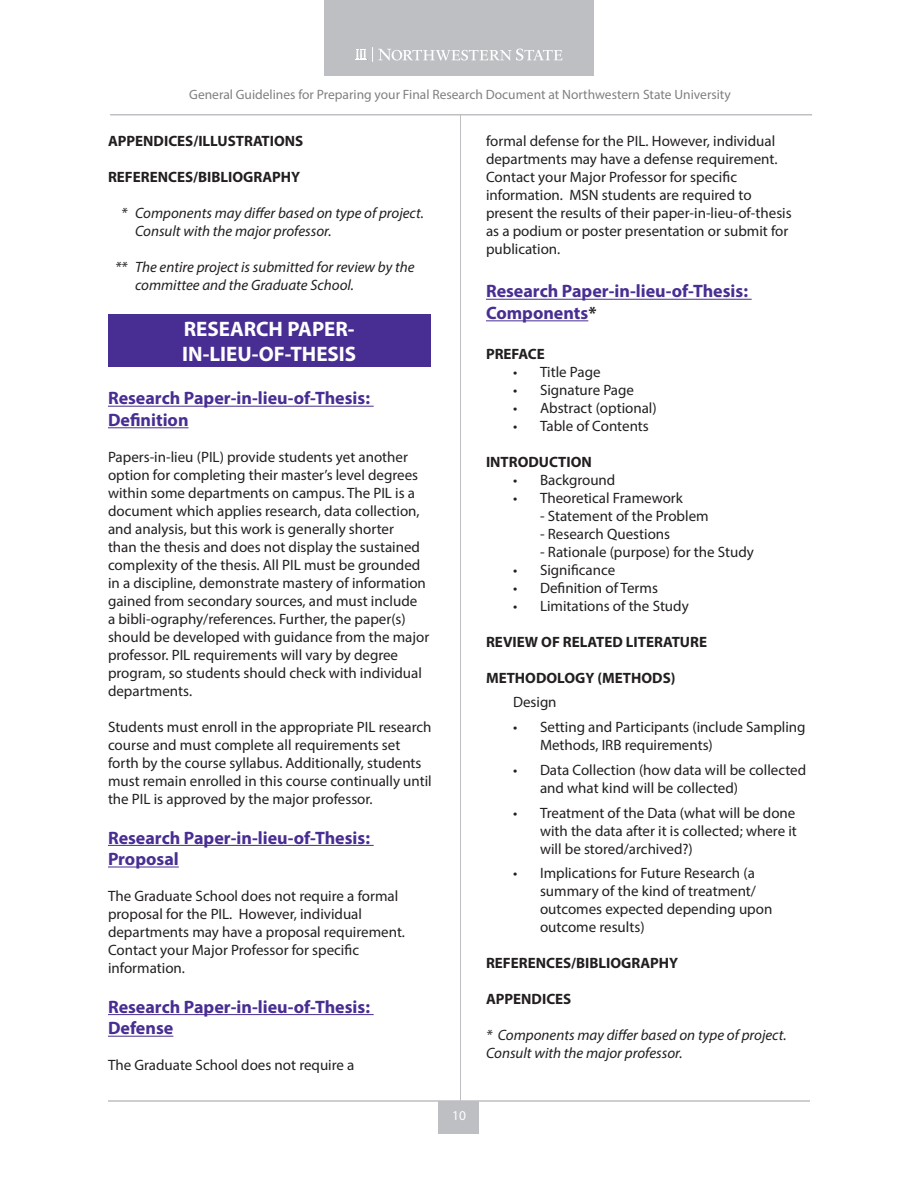
<style>
.page{position:relative;width:918px;height:1188px;background:#fff}
.page>*{position:absolute;margin:0;border:0;box-sizing:border-box;transform-origin:0 0}
.t1{font:700 21px "Myriad Pro";color:#fff}
.t2{font:700 18px/21.6px "Myriad Pro";color:#482e92}
.t3{font:15px/18px "Myriad Pro";color:#231f20}
.t4{font:italic 15px/18px "Myriad Pro";color:#231f20}
.t5{font:700 15px "Myriad Pro";color:#231f20}
.t6{font:13.5px "Myriad Pro";color:#808083}
.t7{font:13.5px "Myriad Pro";color:#fff}
.s1{color:#231f20}
</style>
<div class="page">
<div style="left:439px;top:1101px;width:40px;height:32px;background:#bebfc2"></div>
<div style="left:324px;top:0;width:270px;height:76px;background:#bebfc2"></div>
<hr style="left:108px;top:1100px;width:702px;height:2px;background:#bebfc2">
<svg style="left:356px;top:47px;width:207px;height:15px"></svg>
<hr style="left:108px;top:406px;width:266px;height:1px;background:#482e92">
<hr style="left:108px;top:427px;width:81px;height:1px;background:#482e92">
<hr style="left:108px;top:845px;width:266px;height:1px;background:#482e92">
<hr style="left:108px;top:867px;width:71px;height:1px;background:#482e92">
<hr style="left:108px;top:1014px;width:266px;height:1px;background:#482e92">
<hr style="left:108px;top:1036px;width:65px;height:1px;background:#482e92">
<div style="left:108px;top:314px;width:322px;height:53px;background:#482e92"></div>
<hr style="left:486px;top:299px;width:266px;height:1px;background:#482e92">
<hr style="left:486px;top:320px;width:102px;height:1px;background:#482e92">
<hr style="left:460px;top:115px;width:1px;height:987px;background:#bebfc2">
<hr style="left:110px;top:114px;width:702px;height:1px;background:#bebfc2">
<p class="t6" style="left:189px;top:86px;width:543px">General Guidelines for Preparing your Final Research Document at Northwestern State University</p>
<p class="t5" style="left:108px;top:131px;width:197px">APPENDICES/ILLUSTRATIONS</p>
<p class="t5" style="left:108px;top:167px;width:194px">REFERENCES/BIBLIOGRAPHY</p>
<p class="t4" style="left:135px;top:204px;width:290px;text-indent:-14px">* Components may differ based on type of project.<br>Consult with the major professor.</p>
<p class="t4" style="left:135px;top:258px;width:281px;text-indent:-20px">** The entire project is submitted for review by the committee and the Graduate School.</p>
<p class="t1" style="left:184px;top:315px;width:172px">RESEARCH PAPER-</p>
<p class="t1" style="left:182px;top:340px;width:176px">IN-LIEU-OF-THESIS</p>
<p class="t2" style="left:108px;top:387px;width:264px">Research Paper-in-lieu-of-Thesis:<br>Definition</p>
<p class="t3" style="left:108px;top:448px;width:323px">Papers-in-lieu (PIL) provide students yet another option for completing their master’s level degrees within some departments on campus. The PIL is a document which applies research, data collection, and analysis, but this work is generally shorter<br>than the thesis and does not display the sustained complexity of the thesis. All PIL must be grounded in a discipline, demonstrate mastery of information gained from secondary sources, and must include<br>a bibli-ography/references. Further, the paper(s) should be developed with guidance from the major professor. PIL requirements will vary by degree program, so students should check with individual departments.</p>
<p class="t3" style="left:108px;top:718px;width:325px">Students must enroll in the appropriate PIL research course and must complete all requirements set forth by the course syllabus. Additionally, students must remain enrolled in this course continually until the PIL is approved by the major professor.</p>
<p class="t2" style="left:108px;top:826px;width:264px">Research Paper-in-lieu-of-Thesis:<br>Proposal</p>
<p class="t3" style="left:108px;top:887px;width:299px">The Graduate School does not require a formal proposal for the PIL. However, individual departments may have a proposal requirement.<br>Contact your Major Professor for specific information.</p>
<p class="t2" style="left:108px;top:995px;width:264px">Research Paper-in-lieu-of-Thesis:<br>Defense</p>
<p class="t3" style="left:108px;top:1056px;width:248px">The Graduate School does not require a</p>
<p class="t7" style="left:452px;top:1107px;width:15px">10</p>
<p class="t3" style="left:486px;top:132px;width:307px">formal defense for the PIL. However, individual departments may have a defense requirement.<br>Contact your Major Professor for specific information. MSN students are required to present the results of their paper-in-lieu-of-thesis as a podium or poster presentation or submit for publication.</p>
<p class="t2" style="left:486px;top:280px;width:264px">Research Paper-in-lieu-of-Thesis:<br>Components<span class="s1">*</span></p>
<p class="t5" style="left:486px;top:344px;width:60px">PREFACE</p>
<p class="t3" style="left:513px;top:362px;width:89px">• Title Page</p>
<p class="t3" style="left:513px;top:380px;width:123px">• Signature Page</p>
<p class="t3" style="left:513px;top:398px;width:145px">• Abstract (optional)</p>
<p class="t3" style="left:513px;top:416px;width:137px">• Table of Contents</p>
<p class="t5" style="left:486px;top:452px;width:107px">INTRODUCTION</p>
<p class="t3" style="left:513px;top:470px;width:104px">• Background</p>
<p class="t3" style="left:513px;top:488px;width:171px">• Theoretical Framework</p>
<p class="t3" style="left:540px;top:506px;width:170px">- Statement of the Problem</p>
<p class="t3" style="left:540px;top:524px;width:132px">- Research Questions</p>
<p class="t3" style="left:540px;top:542px;width:215px">- Rationale (purpose) for the Study</p>
<p class="t3" style="left:513px;top:560px;width:104px">• Significance</p>
<p class="t3" style="left:513px;top:578px;width:146px">• Definition of Terms</p>
<p class="t3" style="left:513px;top:596px;width:177px">• Limitations of the Study</p>
<p class="t5" style="left:486px;top:632px;width:223px">REVIEW OF RELATED LITERATURE</p>
<p class="t5" style="left:486px;top:668px;width:191px">METHODOLOGY (METHODS)</p>
<p class="t3" style="left:513px;top:693px;width:45px">Design</p>
<p class="t3" style="left:540px;top:718px;width:267px;text-indent:-27px">• Setting and Participants (include Sampling<br>Methods, IRB requirements)</p>
<p class="t3" style="left:540px;top:761px;width:268px;text-indent:-27px">• Data Collection (how data will be collected and what kind will be collected)</p>
<p class="t3" style="left:540px;top:803px;width:258px;text-align:justify;text-indent:-27px">• Treatment of the Data (what will be done with the data after it is collected; where it will be stored/archived?)</p>
<p class="t3" style="left:540px;top:864px;width:234px;text-indent:-27px">• Implications for Future Research (a summary of the kind of treatment/ outcomes expected depending upon outcome results)</p>
<p class="t5" style="left:486px;top:954px;width:194px">REFERENCES/BIBLIOGRAPHY</p>
<p class="t5" style="left:486px;top:990px;width:87px">APPENDICES</p>
<p class="t4" style="left:486px;top:1026px;width:302px">* Components may differ based on type of project.<br>Consult with the major professor.</p>
</div>
